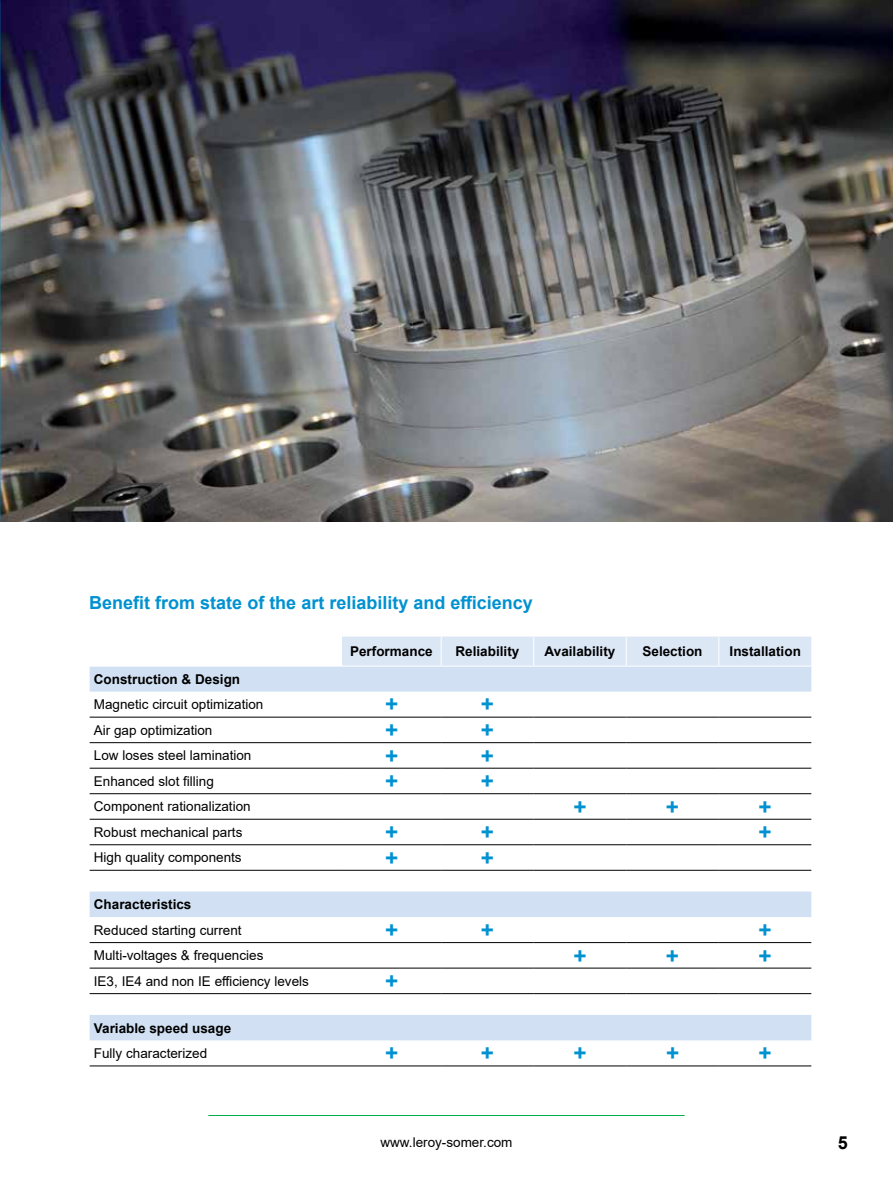
<style>
.page{position:relative;width:893px;height:1191px;background:#fff}
.page>*{position:absolute;margin:0;border:0;box-sizing:border-box;transform-origin:0 0}
.t1{font:700 22.5px "Arial";color:#0091d1}
.t2{font:700 18px "Arial";color:#0091d1}
.t3{font:700 18px "Arial";color:#000}
.t4{font:13.5px "Arial";color:#000}
.t5{font:700 13.5px "Arial";color:#000}
</style>
<div class="page">
<hr style="left:208px;top:1115px;width:477px;height:1px;background:#00af52">
<img style="left:0;top:0;width:893px;height:521px">
<svg style="left:90px;top:666px;width:721px;height:374px"></svg>
<div style="left:342px;top:636px;width:469px;height:29px;background:#dce7f6"></div>
<hr style="left:90px;top:717px;width:252px;height:1px;background:#000">
<hr style="left:342px;top:717px;width:99px;height:1px;background:#000">
<hr style="left:441px;top:717px;width:93px;height:1px;background:#000">
<hr style="left:534px;top:717px;width:92px;height:1px;background:#000">
<hr style="left:626px;top:717px;width:93px;height:1px;background:#000">
<hr style="left:719px;top:717px;width:92px;height:1px;background:#000">
<hr style="left:90px;top:742px;width:252px;height:1px;background:#000">
<hr style="left:342px;top:742px;width:99px;height:1px;background:#000">
<hr style="left:441px;top:742px;width:93px;height:1px;background:#000">
<hr style="left:534px;top:742px;width:92px;height:1px;background:#000">
<hr style="left:626px;top:742px;width:93px;height:1px;background:#000">
<hr style="left:719px;top:742px;width:92px;height:1px;background:#000">
<hr style="left:90px;top:768px;width:252px;height:1px;background:#000">
<hr style="left:342px;top:768px;width:99px;height:1px;background:#000">
<hr style="left:441px;top:768px;width:93px;height:1px;background:#000">
<hr style="left:534px;top:768px;width:92px;height:1px;background:#000">
<hr style="left:626px;top:768px;width:93px;height:1px;background:#000">
<hr style="left:719px;top:768px;width:92px;height:1px;background:#000">
<hr style="left:90px;top:793px;width:252px;height:1px;background:#000">
<hr style="left:342px;top:793px;width:99px;height:1px;background:#000">
<hr style="left:441px;top:793px;width:93px;height:1px;background:#000">
<hr style="left:534px;top:793px;width:92px;height:1px;background:#000">
<hr style="left:626px;top:793px;width:93px;height:1px;background:#000">
<hr style="left:719px;top:793px;width:92px;height:1px;background:#000">
<hr style="left:90px;top:819px;width:252px;height:1px;background:#000">
<hr style="left:342px;top:819px;width:99px;height:1px;background:#000">
<hr style="left:441px;top:819px;width:93px;height:1px;background:#000">
<hr style="left:534px;top:819px;width:92px;height:1px;background:#000">
<hr style="left:626px;top:819px;width:93px;height:1px;background:#000">
<hr style="left:719px;top:819px;width:92px;height:1px;background:#000">
<hr style="left:90px;top:844px;width:252px;height:1px;background:#000">
<hr style="left:342px;top:844px;width:99px;height:1px;background:#000">
<hr style="left:441px;top:844px;width:93px;height:1px;background:#000">
<hr style="left:534px;top:844px;width:92px;height:1px;background:#000">
<hr style="left:626px;top:844px;width:93px;height:1px;background:#000">
<hr style="left:719px;top:844px;width:92px;height:1px;background:#000">
<hr style="left:90px;top:870px;width:252px;height:1px;background:#000">
<hr style="left:342px;top:870px;width:99px;height:1px;background:#000">
<hr style="left:441px;top:870px;width:93px;height:1px;background:#000">
<hr style="left:534px;top:870px;width:92px;height:1px;background:#000">
<hr style="left:626px;top:870px;width:93px;height:1px;background:#000">
<hr style="left:719px;top:870px;width:92px;height:1px;background:#000">
<hr style="left:90px;top:942px;width:252px;height:1px;background:#000">
<hr style="left:342px;top:942px;width:99px;height:1px;background:#000">
<hr style="left:441px;top:942px;width:93px;height:1px;background:#000">
<hr style="left:534px;top:942px;width:92px;height:1px;background:#000">
<hr style="left:626px;top:942px;width:93px;height:1px;background:#000">
<hr style="left:719px;top:942px;width:92px;height:1px;background:#000">
<hr style="left:90px;top:967px;width:252px;height:1px;background:#000">
<hr style="left:342px;top:967px;width:99px;height:1px;background:#000">
<hr style="left:441px;top:967px;width:93px;height:1px;background:#000">
<hr style="left:534px;top:967px;width:92px;height:1px;background:#000">
<hr style="left:626px;top:967px;width:93px;height:1px;background:#000">
<hr style="left:719px;top:967px;width:92px;height:1px;background:#000">
<hr style="left:90px;top:993px;width:252px;height:1px;background:#000">
<hr style="left:342px;top:993px;width:99px;height:1px;background:#000">
<hr style="left:441px;top:993px;width:93px;height:1px;background:#000">
<hr style="left:534px;top:993px;width:92px;height:1px;background:#000">
<hr style="left:626px;top:993px;width:93px;height:1px;background:#000">
<hr style="left:719px;top:993px;width:92px;height:1px;background:#000">
<hr style="left:90px;top:1065px;width:252px;height:1px;background:#000">
<hr style="left:342px;top:1065px;width:99px;height:1px;background:#000">
<hr style="left:441px;top:1065px;width:93px;height:1px;background:#000">
<hr style="left:534px;top:1065px;width:92px;height:1px;background:#000">
<hr style="left:626px;top:1065px;width:93px;height:1px;background:#000">
<hr style="left:719px;top:1065px;width:92px;height:1px;background:#000">
<h2 class="t2" style="left:89px;top:590px;width:445px">Benefit from state of the art reliability and efficiency</h2>
<p class="t5" style="left:350px;top:642px;width:84px">Performance</p>
<p class="t5" style="left:456px;top:642px;width:65px">Reliability</p>
<p class="t5" style="left:545px;top:642px;width:72px">Availability</p>
<p class="t5" style="left:642px;top:642px;width:62px">Selection</p>
<p class="t5" style="left:730px;top:642px;width:73px">Installation</p>
<p class="t5" style="left:94px;top:669px;width:148px">Construction &amp; Design</p>
<p class="t4" style="left:94px;top:695px;width:171px">Magnetic circuit optimization</p>
<h1 class="t1" style="left:385px;top:688px;width:15px">+</h1>
<h1 class="t1" style="left:481px;top:688px;width:15px">+</h1>
<p class="t4" style="left:94px;top:721px;width:120px">Air gap optimization</p>
<h1 class="t1" style="left:385px;top:714px;width:15px">+</h1>
<h1 class="t1" style="left:481px;top:714px;width:15px">+</h1>
<p class="t4" style="left:94px;top:746px;width:159px">Low loses steel lamination</p>
<h1 class="t1" style="left:385px;top:740px;width:15px">+</h1>
<h1 class="t1" style="left:481px;top:740px;width:15px">+</h1>
<p class="t4" style="left:94px;top:772px;width:122px">Enhanced slot filling</p>
<h1 class="t1" style="left:385px;top:765px;width:15px">+</h1>
<h1 class="t1" style="left:481px;top:765px;width:15px">+</h1>
<p class="t4" style="left:94px;top:797px;width:158px">Component rationalization</p>
<h1 class="t1" style="left:573px;top:791px;width:15px">+</h1>
<h1 class="t1" style="left:666px;top:791px;width:15px">+</h1>
<h1 class="t1" style="left:758px;top:791px;width:15px">+</h1>
<p class="t4" style="left:94px;top:823px;width:150px">Robust mechanical parts</p>
<h1 class="t1" style="left:385px;top:816px;width:15px">+</h1>
<h1 class="t1" style="left:481px;top:816px;width:15px">+</h1>
<h1 class="t1" style="left:758px;top:816px;width:15px">+</h1>
<p class="t4" style="left:94px;top:848px;width:149px">High quality components</p>
<h1 class="t1" style="left:385px;top:842px;width:15px">+</h1>
<h1 class="t1" style="left:481px;top:842px;width:15px">+</h1>
<p class="t5" style="left:94px;top:895px;width:99px">Characteristics</p>
<p class="t4" style="left:94px;top:920px;width:149px">Reduced starting current</p>
<h1 class="t1" style="left:385px;top:914px;width:15px">+</h1>
<h1 class="t1" style="left:481px;top:914px;width:15px">+</h1>
<h1 class="t1" style="left:758px;top:914px;width:15px">+</h1>
<p class="t4" style="left:94px;top:946px;width:171px">Multi-voltages &amp; frequencies</p>
<h1 class="t1" style="left:573px;top:939px;width:15px">+</h1>
<h1 class="t1" style="left:666px;top:939px;width:15px">+</h1>
<h1 class="t1" style="left:758px;top:939px;width:15px">+</h1>
<p class="t4" style="left:94px;top:971px;width:217px">IE3, IE4 and non IE efficiency levels</p>
<h1 class="t1" style="left:385px;top:965px;width:15px">+</h1>
<p class="t5" style="left:94px;top:1018px;width:139px">Variable speed usage</p>
<p class="t4" style="left:94px;top:1044px;width:115px">Fully characterized</p>
<h1 class="t1" style="left:385px;top:1037px;width:15px">+</h1>
<h1 class="t1" style="left:481px;top:1037px;width:15px">+</h1>
<h1 class="t1" style="left:573px;top:1037px;width:15px">+</h1>
<h1 class="t1" style="left:666px;top:1037px;width:15px">+</h1>
<h1 class="t1" style="left:758px;top:1037px;width:15px">+</h1>
<p class="t4" style="left:380px;top:1133px;width:134px">www.leroy-somer.com</p>
<h2 class="t3" style="left:838px;top:1129px;width:12px">5</h2>
</div>
